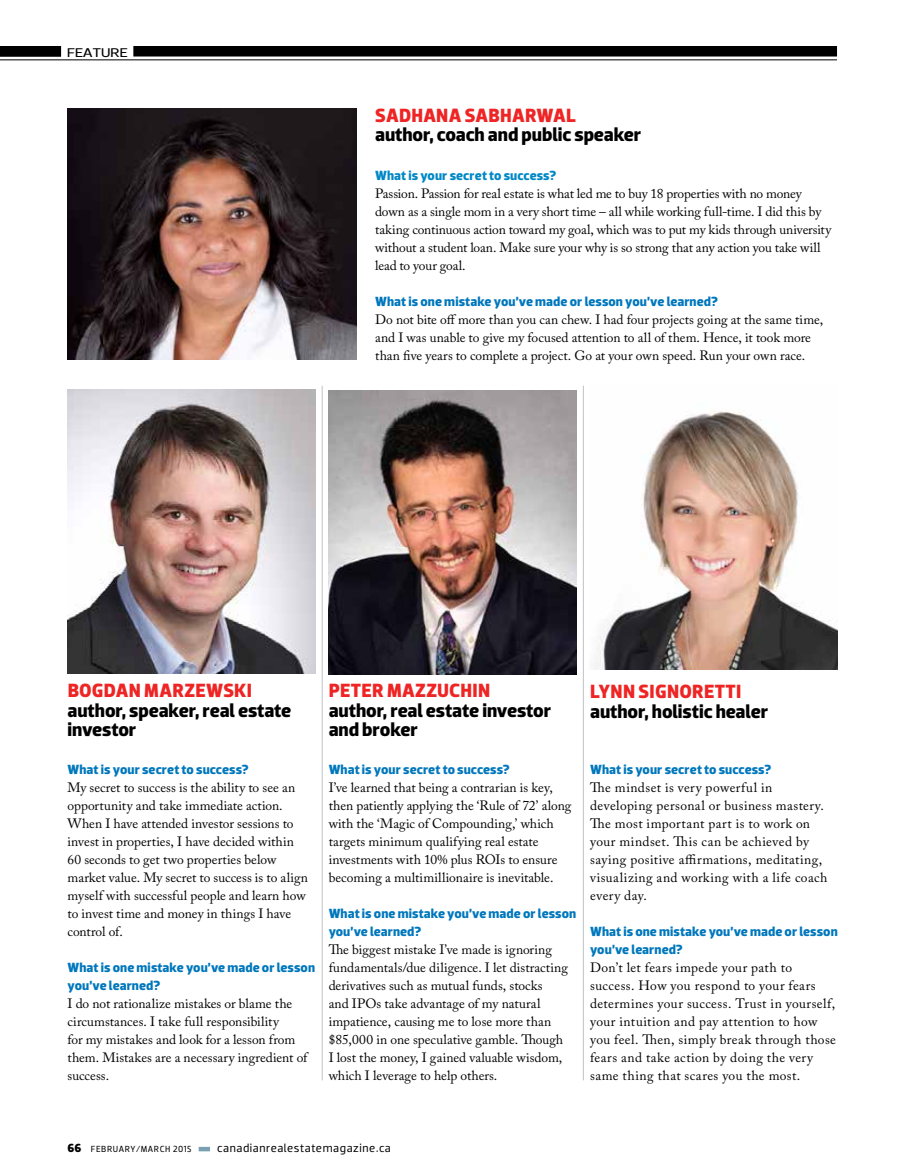
<style>
.page{position:relative;width:905px;height:1175px;background:#fff}
.page>*{position:absolute;margin:0;border:0;box-sizing:border-box;transform-origin:0 0}
.t1{font:700 19.5px/19.5px "Dobra";letter-spacing:-.005em;color:#000}
.t2{font:700 19.5px "Dobra";letter-spacing:.01em;color:#ee2524}
.t3{font:13.5px/18px "Adobe Caslon Pro";letter-spacing:.005em;color:#000}
.t4{font:13.5px/18px "Adobe Caslon Pro";letter-spacing:.03em;color:#000}
.t5{font:700 13.5px/18px "Dobra";letter-spacing:.005em;color:#0077bc}
.t6{font:700 13.5px "Dobra";letter-spacing:.005em;color:#0088c6}
.t7{font:12.9px "Dobra";letter-spacing:-.03em;color:#000;scale:1.3 1}
.t8{font:12px "Dobra";letter-spacing:.05em;color:#000}
.t9{font:9px "Dobra";letter-spacing:.065em;color:#000}
.s1{font-weight:700;font-size:12px}
</style>
<div class="page">
<div style="left:0;top:46px;width:837px;height:10px;background:#000"></div>
<hr style="left:0;top:59px;width:837px;height:1px;background:#000">
<div style="left:61px;top:46px;width:72px;height:11px;background:#fff"></div>
<div style="left:199px;top:1146px;width:11px;height:5px;background:#79a0b3"></div>
<img style="left:328px;top:390px;width:248px;height:284px">
<img style="left:68px;top:390px;width:247px;height:283px">
<img style="left:596px;top:411px;width:241px;height:258px">
<hr style="left:322px;top:386px;width:1px;height:694px;background:#94989a">
<hr style="left:583px;top:386px;width:1px;height:694px;background:#94989a">
<img style="left:68px;top:108px;width:289px;height:251px">
<p class="t7" style="left:67px;top:45px;width:49px">FEATURE</p>
<h1 class="t2" style="left:375px;top:104px;width:202px">SADHANA SABHARWAL</h1>
<h1 class="t1" style="left:375px;top:125px;width:268px">author, coach and public speaker</h1>
<p class="t6" style="left:375px;top:168px;width:183px">What is your secret to success?</p>
<p class="t3" style="left:375px;top:184px;width:457px">Passion. Passion for real estate is what led me to buy 18 properties with no money down as a single mom in a very short time – all while working full-time. I did this by taking continuous action toward my goal, which was to put my kids through university without a student loan. Make sure your why is so strong that any action you take will lead to your goal.</p>
<p class="t5" style="left:375px;top:293px;width:344px">What is one mistake you’ve made or lesson you’ve learned?</p>
<p class="t3" style="left:375px;top:310px;width:450px">Do not bite off more than you can chew. I had four projects going at the same time, and I was unable to give my focused attention to all of them. Hence, it took more than five years to complete a project. Go at your own speed. Run your own race.</p>
<h1 class="t2" style="left:68px;top:679px;width:186px">BOGDAN MARZEWSKI</h1>
<h1 class="t1" style="left:67px;top:700px;width:225px">author, speaker, real estate investor</h1>
<p class="t5" style="left:68px;top:761px;width:183px">What is your secret to success?</p>
<p class="t3" style="left:68px;top:778px;width:242px">My secret to success is the ability to see an opportunity and take immediate action.<br>When I have attended investor sessions to invest in properties, I have decided within 60 seconds to get two properties below market value. My secret to success is to align myself with successful people and learn how to invest time and money in things I have control of.</p>
<p class="t5" style="left:68px;top:959px;width:249px">What is one mistake you’ve made or lesson you’ve learned?</p>
<p class="t3" style="left:68px;top:994px;width:241px">I do not rationalize mistakes or blame the circumstances. I take full responsibility<br>for my mistakes and look for a lesson from them. Mistakes are a necessary ingredient of success.</p>
<h1 class="t2" style="left:329px;top:679px;width:163px">PETER MAZZUCHIN</h1>
<h1 class="t1" style="left:328px;top:700px;width:224px">author, real estate investor and broker</h1>
<p class="t5" style="left:328px;top:761px;width:183px">What is your secret to success?</p>
<p class="t3" style="left:328px;top:778px;width:244px">I’ve learned that being a contrarian is key, then patiently applying the ‘Rule of 72’ along with the ‘Magic of Compounding,’ which targets minimum qualifying real estate investments with 10% plus ROIs to ensure becoming a multimillionaire is inevitable.</p>
<p class="t5" style="left:328px;top:905px;width:249px">What is one mistake you’ve made or lesson you’ve learned?</p>
<p class="t3" style="left:328px;top:940px;width:241px">The biggest mistake I’ve made is ignoring fundamentals/due diligence. I let distracting derivatives such as mutual funds, stocks<br>and IPOs take advantage of my natural impatience, causing me to lose more than $85,000 in one speculative gamble. Though I lost the money, I gained valuable wisdom, which I leverage to help others.</p>
<h1 class="t2" style="left:590px;top:680px;width:153px">LYNN SIGNORETTI</h1>
<h1 class="t1" style="left:590px;top:701px;width:180px">author, holistic healer</h1>
<p class="t5" style="left:590px;top:761px;width:183px">What is your secret to success?</p>
<p class="t4" style="left:590px;top:778px;width:239px">The mindset is very powerful in developing personal or business mastery.<br>The most important part is to work on your mindset. This can be achieved by saying positive affirmations, meditating, visualizing and working with a life coach every day.</p>
<p class="t5" style="left:590px;top:923px;width:249px">What is one mistake you’ve made or lesson you’ve learned?</p>
<p class="t4" style="left:590px;top:958px;width:247px">Don’t let fears impede your path to success. How you respond to your fears determines your success. Trust in yourself, your intuition and pay attention to how you feel. Then, simply break through those fears and take action by doing the very same thing that scares you the most.</p>
<p class="t9" style="left:68px;top:1144px;width:126px"><span class="s1">66</span> FEBRUARY/MARCH 2015</p>
<p class="t8" style="left:217px;top:1141px;width:175px">canadianrealestatemagazine.ca</p>
</div>
